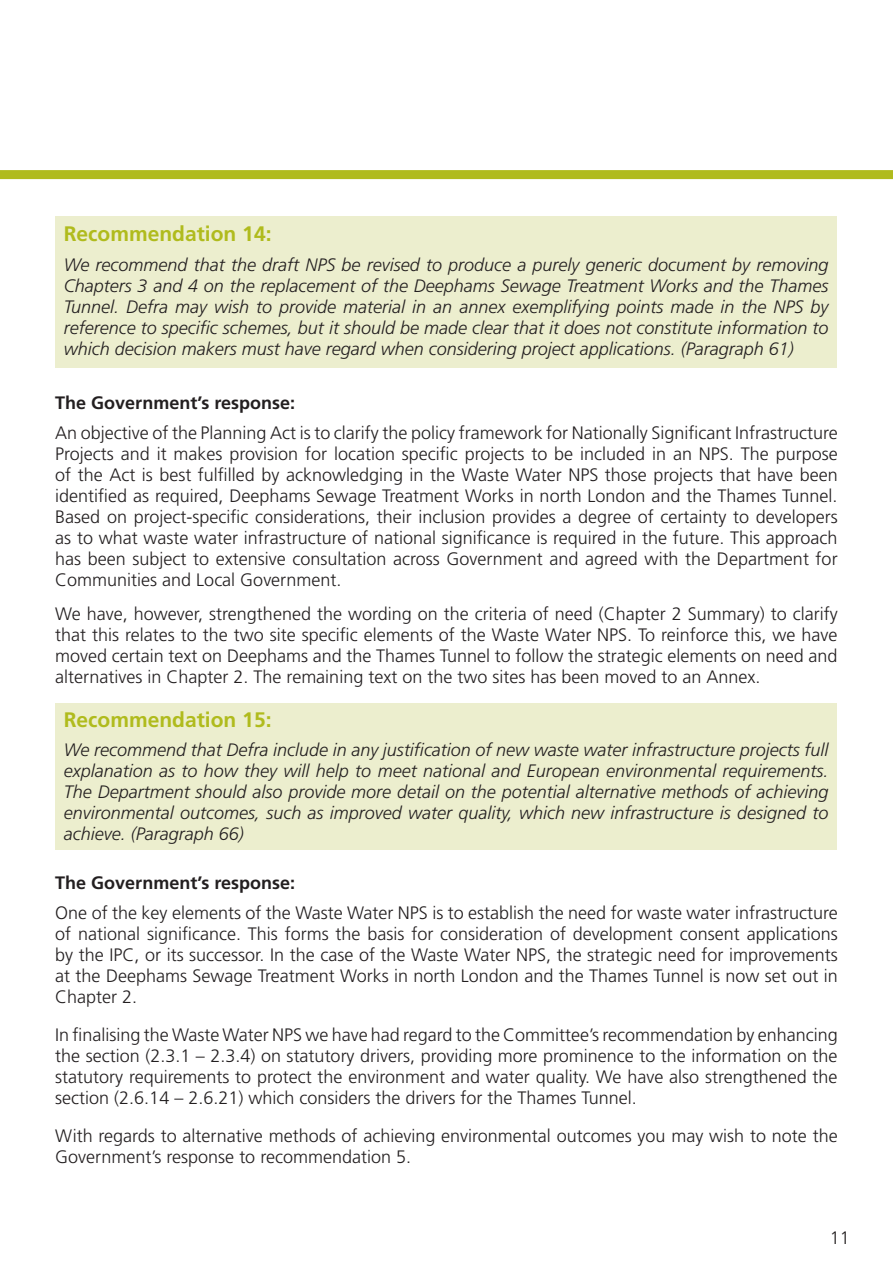
<style>
.page{position:relative;width:893px;height:1263px;background:#fff}
.page>*{position:absolute;margin:0;border:0;box-sizing:border-box;transform-origin:0 0}
.t1{font:700 21px "Frutiger LT";color:#b0bb1d}
.t2{font:300 18px/21px "Frutiger LT";color:#231f20;text-align:justify}
.t3{font:italic 300 18px/21px "Frutiger LT";color:#231f20;text-align:justify}
.t4{font:700 18px "Frutiger LT";color:#231f20}
</style>
<div class="page">
<div style="left:0;top:170px;width:893px;height:9px;background:#b0bb1d"></div>
<div style="left:55px;top:217px;width:782px;height:151px;background:#eceece"></div>
<div style="left:55px;top:703px;width:782px;height:146px;background:#eceece"></div>
<p class="t1" style="left:64px;top:221px;width:209px">Recommendation 14:</p>
<p class="t3" style="left:64px;top:254px;width:766px">We recommend that the draft NPS be revised to produce a purely generic document by removing Chapters 3 and 4 on the replacement of the Deephams Sewage Treatment Works and the Thames Tunnel. Defra may wish to provide material in an annex exemplifying points made in the NPS by reference to specific schemes, but it should be made clear that it does not constitute information to which decision makers must have regard when considering project applications. (Paragraph 61)</p>
<p class="t4" style="left:55px;top:393px;width:241px">The Government’s response:</p>
<p class="t2" style="left:55px;top:422px;width:784px">An objective of the Planning Act is to clarify the policy framework for Nationally Significant Infrastructure Projects and it makes provision for location specific projects to be included in an NPS. The purpose of the Act is best fulfilled by acknowledging in the Waste Water NPS those projects that have been identified as required, Deephams Sewage Treatment Works in north London and the Thames Tunnel.<br>Based on project-specific considerations, their inclusion provides a degree of certainty to developers as to what waste water infrastructure of national significance is required in the future. This approach has been subject to extensive consultation across Government and agreed with the Department for Communities and Local Government.</p>
<p class="t2" style="left:55px;top:603px;width:784px">We have, however, strengthened the wording on the criteria of need (Chapter 2 Summary) to clarify that this relates to the two site specific elements of the Waste Water NPS. To reinforce this, we have moved certain text on Deephams and the Thames Tunnel to follow the strategic elements on need and alternatives in Chapter 2. The remaining text on the two sites has been moved to an Annex.</p>
<p class="t1" style="left:64px;top:707px;width:209px">Recommendation 15:</p>
<p class="t3" style="left:64px;top:740px;width:766px">We recommend that Defra include in any justification of new waste water infrastructure projects full explanation as to how they will help to meet national and European environmental requirements.<br>The Department should also provide more detail on the potential alternative methods of achieving environmental outcomes, such as improved water quality, which new infrastructure is designed to achieve. (Paragraph 66)</p>
<p class="t4" style="left:55px;top:872px;width:241px">The Government’s response:</p>
<p class="t2" style="left:55px;top:902px;width:784px">One of the key elements of the Waste Water NPS is to establish the need for waste water infrastructure of national significance. This forms the basis for consideration of development consent applications by the IPC, or its successor. In the case of the Waste Water NPS, the strategic need for improvements at the Deephams Sewage Treatment Works in north London and the Thames Tunnel is now set out in Chapter 2.</p>
<p class="t2" style="left:55px;top:1024px;width:784px">In finalising the Waste Water NPS we have had regard to the Committee’s recommendation by enhancing the section (2.3.1 – 2.3.4) on statutory drivers, providing more prominence to the information on the statutory requirements to protect the environment and water quality. We have also strengthened the section (2.6.14 – 2.6.21) which considers the drivers for the Thames Tunnel.</p>
<p class="t2" style="left:55px;top:1125px;width:784px">With regards to alternative methods of achieving environmental outcomes you may wish to note the<br>Government’s response to recommendation 5.</p>
<p class="t2" style="left:830px;top:1228px;width:22px">11</p>
</div>
